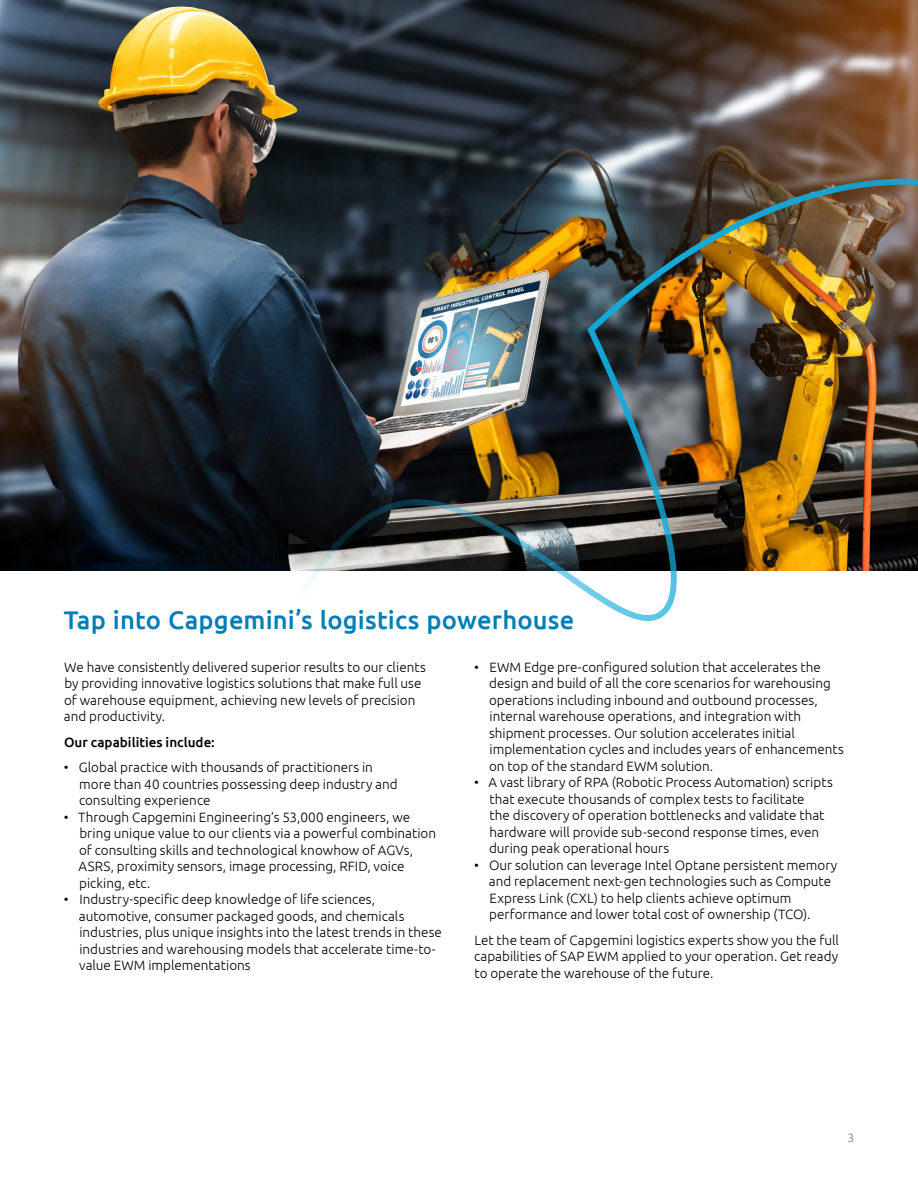
<style>
.page{position:relative;width:918px;height:1188px;background:#fff}
.page>*{position:absolute;margin:0;border:0;box-sizing:border-box;transform-origin:0 0}
.t1{font:500 25.5px "Ubuntu";letter-spacing:.005em;color:#007db7}
.t2{font:300 13.5px/16.5px "Ubuntu";color:#000}
.t3{font:500 13.5px "Ubuntu";color:#000}
.t4{font:300 12px "Ubuntu";color:#77787b}
</style>
<div class="page">
<img style="left:0;top:0;width:918px;height:571px">
<img style="left:254px;top:179px;width:652px;height:442px">
<h1 class="t1" style="left:64px;top:604px;width:512px">Tap into Capgemini’s logistics powerhouse</h1>
<p class="t2" style="left:64px;top:659px;width:363px">We have consistently delivered superior results to our clients by providing innovative logistics solutions that make full use of warehouse equipment, achieving new levels of precision and productivity.</p>
<p class="t3" style="left:64px;top:734px;width:152px">Our capabilities include:</p>
<p class="t2" style="left:79px;top:759px;width:320px;text-indent:-15px">• Global practice with thousands of practitioners in more than 40 countries possessing deep industry and consulting experience</p>
<p class="t2" style="left:79px;top:809px;width:359px;text-indent:-15px">• Through Capgemini Engineering’s 53,000 engineers, we bring unique value to our clients via a powerful combination of consulting skills and technological knowhow of AGVs, ASRS, proximity sensors, image processing, RFID, voice picking, etc.</p>
<p class="t2" style="left:79px;top:891px;width:365px;text-indent:-15px">• Industry-specific deep knowledge of life sciences, automotive, consumer packaged goods, and chemicals industries, plus unique insights into the latest trends in these industries and warehousing models that accelerate time-to&shy;value EWM implementations</p>
<p class="t2" style="left:489px;top:659px;width:356px;text-indent:-15px">• EWM Edge pre-configured solution that accelerates the design and build of all the core scenarios for warehousing operations including inbound and outbound processes, internal warehouse operations, and integration with shipment processes. Our solution accelerates initial implementation cycles and includes years of enhancements on top of the standard EWM solution.</p>
<p class="t2" style="left:489px;top:774px;width:345px;text-indent:-15px">• A vast library of RPA (Robotic Process Automation) scripts that execute thousands of complex tests to facilitate<br>the discovery of operation bottlenecks and validate that hardware will provide sub-second response times, even during peak operational hours</p>
<p class="t2" style="left:489px;top:857px;width:350px;text-indent:-15px">• Our solution can leverage Intel Optane persistent memory and replacement next-gen technologies such as Compute Express Link (CXL) to help clients achieve optimum performance and lower total cost of ownership (TCO).</p>
<p class="t2" style="left:474px;top:932px;width:366px;text-align:justify">Let the team of Capgemini logistics experts show you the full capabilities of SAP EWM applied to your operation. Get ready to operate the warehouse of the future.</p>
<p class="t4" style="left:847px;top:1130px;width:8px">3</p>
</div>
